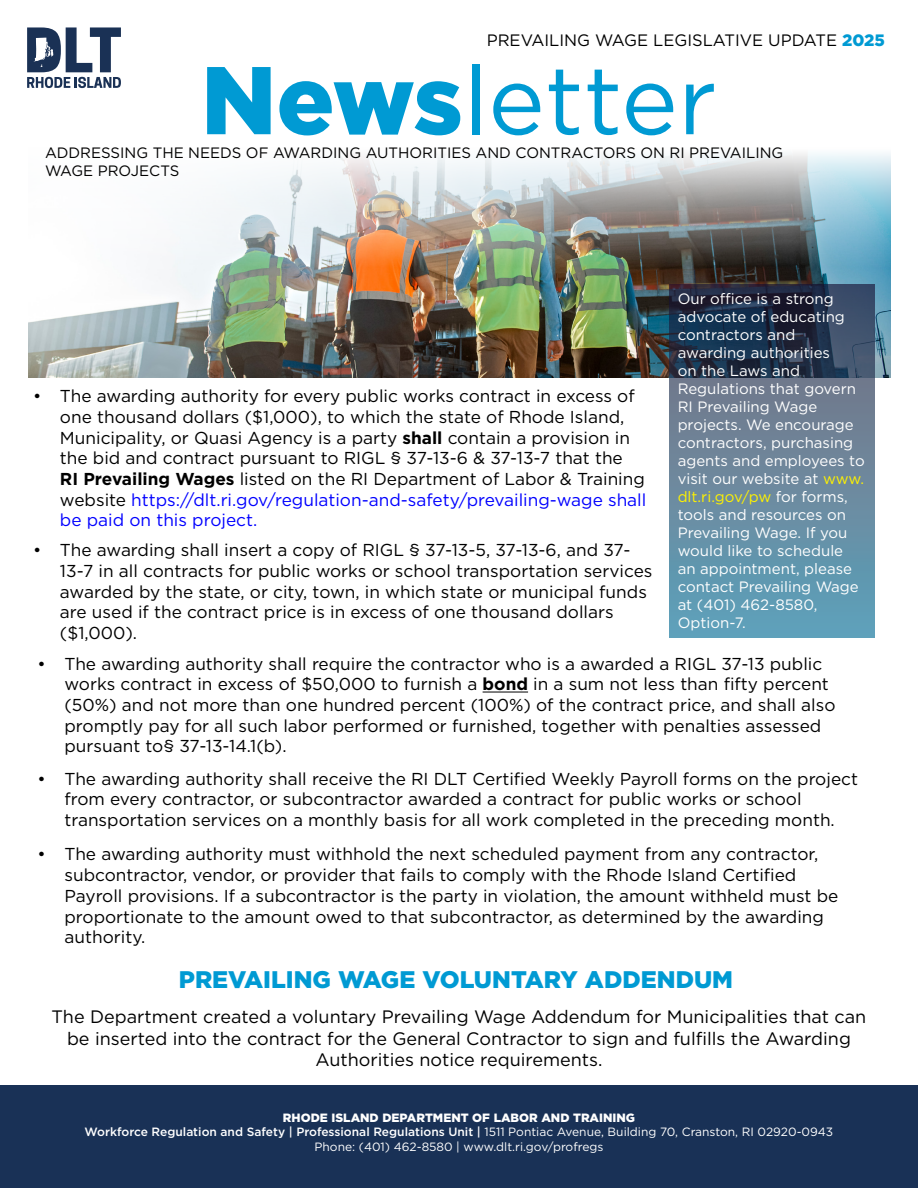
<style>
.page{position:relative;width:918px;height:1188px;background:#fff}
.page>*{position:absolute;margin:0;border:0;box-sizing:border-box;transform-origin:0 0}
.t1{font:96px "Gotham";color:#009ad3}
.t2{font:900 24px "Gotham";color:#009ad3}
.t3{font:18px/21.6px "Gotham";color:#000;text-align:center}
.t4{font:17.25px/20.7px "Gotham";color:#000}
.t5{font:16.5px "Gotham";color:#000}
.t6{font:15px/18px "Gotham";color:#fff}
.t7{font:15px/18px "Gotham";color:#000}
.t8{font:12px/14.4px "Gotham";color:#fff;text-align:center}
.s1{font-weight:900;color:#009ad3}
.s2{font-weight:900}
.s3{color:#fff200}
.s4{font-weight:700}
.s5{color:#0200ff}
.s6{font-weight:500}
</style>
<div class="page">
<div style="left:0;top:1085px;width:918px;height:103px;background:#193156"></div>
<img style="left:29px;top:153px;width:862px;height:225px">
<hr style="left:483px;top:692px;width:45px;height:1px;background:#000">
<svg style="left:27px;top:27px;width:94px;height:61px"></svg>
<svg style="left:670px;top:284px;width:205px;height:353px;background:#56758b"></svg>
<p class="t5" style="left:487px;top:30px;width:400px">PREVAILING WAGE LEGISLATIVE UPDATE <span class="s1">2025</span></p>
<h1 class="t1" style="left:201px;top:39px;width:517px"><span class="s2">News</span>letter</h1>
<p class="t7" style="left:45px;top:144px;width:740px">ADDRESSING THE NEEDS OF AWARDING AUTHORITIES AND CONTRACTORS ON RI PREVAILING<br>WAGE PROJECTS</p>
<p class="t6" style="left:678px;top:289px;width:189px">Our office is a strong advocate of educating contractors and awarding authorities<br>on the Laws and<br>Regulations that govern<br>RI Prevailing Wage projects. We encourage contractors, purchasing agents and employees to visit our website at <span class="s3">www. dlt.ri.gov/pw</span> for forms, tools and resources on<br>Prevailing Wage. If you would like to schedule an appointment, please contact Prevailing Wage at (401) 462-8580,<br>Option-7.</p>
<p class="t4" style="left:60px;top:385px;width:588px;text-indent:-27px">• The awarding authority for every public works contract in excess of one thousand dollars ($1,000), to which the state of Rhode Island, Municipality, or Quasi Agency is a party <span class="s4">shall</span> contain a provision in the bid and contract pursuant to RIGL § 37-13-6 &amp; 37-13-7 that the<br><span class="s4">RI Prevailing Wages</span> listed on the RI Department of Labor &amp; Training website <span class="s5">https://dlt.ri.gov/regulation-and-safety/prevailing-wage shall be paid on this project.</span></p>
<p class="t4" style="left:60px;top:539px;width:594px;text-indent:-27px">• The awarding shall insert a copy of RIGL § 37-13-5, 37-13-6, and 37- 13-7 in all contracts for public works or school transportation services awarded by the state, or city, town, in which state or municipal funds are used if the contract price is in excess of one thousand dollars ($1,000).</p>
<p class="t4" style="left:64px;top:653px;width:773px;text-indent:-27px">• The awarding authority shall require the contractor who is a awarded a RIGL 37-13 public works contract in excess of $50,000 to furnish a <span class="s4">bond</span> in a sum not less than fifty percent (50%) and not more than one hundred percent (100%) of the contract price, and shall also promptly pay for all such labor performed or furnished, together with penalties assessed pursuant to§ 37-13-14.1(b).</p>
<p class="t4" style="left:64px;top:768px;width:795px;text-indent:-27px">• The awarding authority shall receive the RI DLT Certified Weekly Payroll forms on the project from every contractor, or subcontractor awarded a contract for public works or school transportation services on a monthly basis for all work completed in the preceding month.</p>
<p class="t4" style="left:64px;top:844px;width:775px;text-indent:-27px">• The awarding authority must withhold the next scheduled payment from any contractor, subcontractor, vendor, or provider that fails to comply with the Rhode Island Certified Payroll provisions. If a subcontractor is the party in violation, the amount withheld must be proportionate to the amount owed to that subcontractor, as determined by the awarding authority.</p>
<h2 class="t2" style="left:179px;top:963px;width:556px">PREVAILING WAGE VOLUNTARY ADDENDUM</h2>
<p class="t3" style="left:52px;top:1005px;width:816px">The Department created a voluntary Prevailing Wage Addendum for Municipalities that can be inserted into the contract for the General Contractor to sign and fulfills the Awarding<br>Authorities notice requirements.</p>
<p class="t8" style="left:85px;top:1110px;width:750px"><span class="s2">RHODE ISLAND DEPARTMENT OF LABOR AND TRAINING<br></span><span class="s6">Workforce Regulation and Safety | Professional Regulations Unit |</span> 1511 Pontiac Avenue, Building 70, Cranston, RI 02920-0943<br>Phone: (401) 462-8580 | www.dlt.ri.gov/profregs</p>
</div>
